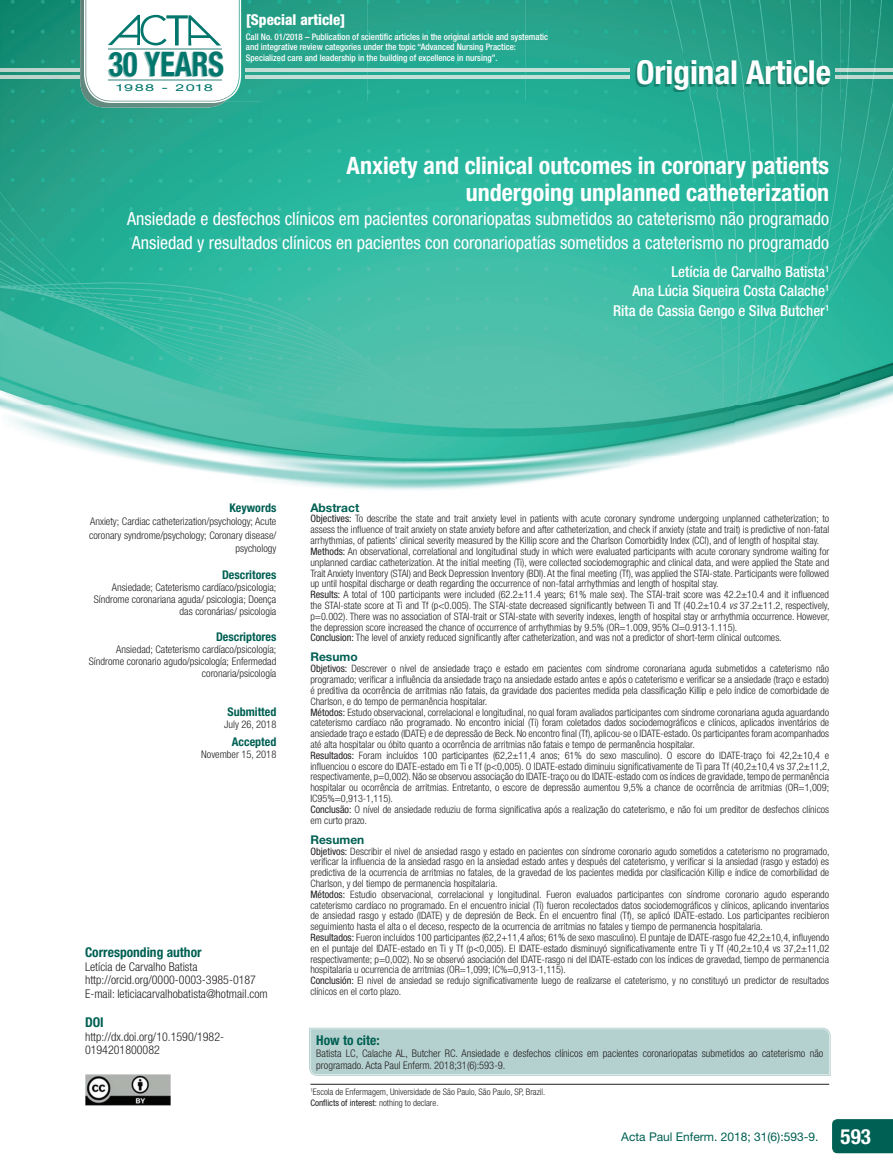
<style>
.page{position:relative;width:893px;height:1170px;background:#fff}
.page>*{position:absolute;margin:0;border:0;box-sizing:border-box;transform-origin:0 0}
.t1{font:700 condensed 33.9px "Helvetica Neue LT Std";color:#00766c;scale:.89 1}
.t2{font:700 condensed 33px "Helvetica Neue LT Std";color:#fff}
.t3{font:700 condensed 24px/27px "Helvetica Neue LT Std";color:#fff;text-align:right}
.t4{font:700 condensed 21px "Helvetica Neue LT Std";color:#fff}
.t5{font:condensed 18px/24px "Helvetica Neue LT Std";color:#fff}
.t6{font:500 condensed 15px/19.5px "Helvetica Neue LT Std";color:#fff;text-align:right}
.t7{font:800 condensed 15px "Helvetica Neue LT Std";color:#fff}
.t8{font:700 condensed 13.5px "Helvetica Neue LT Std";color:#006053}
.t9{font:300 condensed 12px/13.5px "Helvetica Neue LT Std";color:#231f20}
.t10{font:700 condensed 12px "Helvetica Neue LT Std";color:#006053}
.t11{font:12px "Helvetica Neue LT Std";color:#006053}
.t12{font:700 12px "Helvetica Neue LT Std";color:#006053}
.t13{font:300 condensed 10.5px/12px "Helvetica Neue LT Std";color:#231f20;text-align:right}
.t14{font:300 condensed 10.2px/10.8px "Helvetica Neue LT Std";color:#231f20}
.t15{font:expanded 9.6px "Helvetica Neue LT Std";letter-spacing:.1em;color:#00766c;scale:1.43 1}
.t16{font:500 condensed 9px/10.8px "Helvetica Neue LT Std";color:#fff}
.t17{font:300 condensed 9px/10.5px "Helvetica Neue LT Std";color:#231f20}
.s1{font-weight:400}
.s2{font-style:italic}
</style>
<div class="page">
<div style="left:832px;top:1119px;width:61px;height:34px;background:#006053"></div>
<img style="left:0;top:0;width:105px;height:304px">
<img style="left:241px;top:0;width:599px;height:101px">
<img style="left:840px;top:0;width:53px;height:416px">
<img style="left:105px;top:101px;width:630px;height:203px">
<img style="left:735px;top:101px;width:106px;height:342px">
<img style="left:0;top:304px;width:736px;height:186px">
<img style="left:0;top:75px;width:80px;height:4px">
<img style="left:0;top:68px;width:80px;height:4px">
<img style="left:835px;top:75px;width:58px;height:4px">
<img style="left:835px;top:68px;width:58px;height:4px">
<img style="left:80px;top:0;width:153px;height:107px">
<svg style="left:84px;top:0;width:157px;height:103px"></svg>
<hr style="left:108px;top:48px;width:114px;height:1px;background:#95bfbb">
<hr style="left:108px;top:79px;width:114px;height:2px;background:#95bfbb">
<hr style="left:310px;top:1083px;width:519px;height:1px;background:#231f20">
<img style="left:85px;top:1074px;width:86px;height:31px">
<svg style="left:309px;top:1027px;width:522px;height:49px;background:#b7d2d0"></svg>
<img style="left:635px;top:62px;width:193px;height:30px">
<hr style="left:246px;top:75px;width:383px;height:4px;background:#c3dfd7">
<hr style="left:246px;top:68px;width:383px;height:4px;background:#c3dfd7">
<h1 class="t1" style="left:109px;top:44px;width:131px">30 YEARS</h1>
<p class="t15" style="left:117px;top:82px;width:69px">1988 - 2018</p>
<h3 class="t7" style="left:246px;top:10px;width:101px">[Special article]</h3>
<p class="t16" style="left:246px;top:31px;width:304px">Call No. 01/2018 – Publication of scientific articles in the original article and systematic and integrative review categories under the topic “Advanced Nursing Practice:<br>Specialized care and leadership in the building of excellence in nursing”.</p>
<h2 class="t2" style="left:636px;top:52px;width:196px">Original Article</h2>
<h3 class="t3" style="left:347px;top:151px;width:484px">Anxiety and clinical outcomes in coronary patients undergoing unplanned catheterization</h3>
<h3 class="t5" style="left:127px;top:206px;width:703px">Ansiedade e desfechos clínicos em pacientes coronariopatas submetidos ao cateterismo não programado<br>Ansiedad y resultados clínicos en pacientes con coronariopatías sometidos a cateterismo no programado</h3>
<h3 class="t6" style="left:613px;top:261px;width:218px">Letícia de Carvalho Batista<sup>1<br></sup>Ana Lúcia Siqueira Costa Calache<sup>1<br></sup>Rita de Cassia Gengo e Silva Butcher<sup>1</sup></h3>
<p class="t10" style="left:230px;top:500px;width:48px">Keywords</p>
<p class="t13" style="left:89px;top:514px;width:189px;line-height:13.5px">Anxiety; Cardiac catheterization/psychology; Acute coronary syndrome/psychology; Coronary disease/ psychology</p>
<p class="t10" style="left:222px;top:567px;width:56px">Descritores</p>
<p class="t13" style="left:94px;top:581px;width:184px">Ansiedade; Cateterismo cardíaco/psicologia;<br>Síndrome coronariana aguda/ psicologia; Doença das coronárias/ psicologia</p>
<p class="t10" style="left:216px;top:629px;width:62px">Descriptores</p>
<p class="t13" style="left:89px;top:643px;width:189px">Ansiedad; Cateterismo cardíaco/psicología;<br>Síndrome coronario agudo/psicología; Enfermedad coronaria/psicología</p>
<p class="t10" style="left:228px;top:704px;width:50px">Submitted</p>
<p class="t13" style="left:224px;top:718px;width:54px">July 26, 2018</p>
<p class="t10" style="left:232px;top:734px;width:46px">Accepted</p>
<p class="t13" style="left:201px;top:748px;width:77px">November 15, 2018</p>
<h3 class="t8" style="left:85px;top:944px;width:118px">Corresponding author</h3>
<p class="t9" style="left:85px;top:959px;width:184px">Letícia de Carvalho Batista http://orcid.org/0000-0003-3985-0187<br>E-mail: leticiacarvalhobatista@hotmail.com</p>
<h3 class="t8" style="left:85px;top:1014px;width:20px">DOI</h3>
<p class="t9" style="left:85px;top:1029px;width:141px">http://dx.doi.org/10.1590/1982-<br>0194201800082</p>
<p class="t12" style="left:310px;top:500px;width:50px">Abstract</p>
<p class="t14" style="left:310px;top:513px;width:521px"><span class="s1">Objectives:</span> To desc ribe the state and trait anxiety level in patients with acute coronary syndrome undergoing unplanned catheterization; to assess the influence of trait anxiety on state anxiety before and after catheterization, and check if anxiety (state and trait) is predictive of non-fatal arrhythmias, of patients’ clinical severity measured by the Killip score and the Charlson Comorbidity Index (CCI), and of length of hospital stay.<br><span class="s1">Methods:</span> An observational, correlational and longitudinal study in which were evaluated participants with acute coronary syndrome waiting for unplanned cardiac catheterization. At the initial meeting (Ti), were collected sociodemographic and clinical data, and were applied the State and Trait Anxiety Inventory (STAI) and Beck Depression Inventory (BDI). At the final meeting (Tf), was applied the STAI-state. Participants were followed up until hospital discharge or death regarding the occurrence of non-fatal arrhythmias and length of hospital stay.<br><span class="s1">Results:</span> A total of 100 participants were included (62.2±11.4 years; 61% male sex). The STAI-trait score was 42.2±10.4 and it influenced the STAI-state score at Ti and Tf (p&lt;0.005). The STAI-state decreased significantly between Ti and Tf (40.2±10.4 <span class="s2">vs</span> 37.2±11.2, respectively, p=0.002). There was no association of STAI-trait or STAI-state with severity indexes, length of hospital stay or arrhythmia occurrence. However, the depression score increased the chance of occurrence of arrhythmias by 9.5% (OR=1.009, 95% CI=0.913-1.115).<br><span class="s1">Conclusion:</span> The level of anxiety reduced significantly after catheterization, and was not a predictor of short-term clinical outcomes.</p>
<p class="t12" style="left:310px;top:649px;width:49px">Resumo</p>
<p class="t14" style="left:310px;top:663px;width:521px"><span class="s1">Objetivos:</span> Descrever o nível de ansiedade traço e estado em pacientes com síndrome coronariana aguda submetidos a cateterismo não programado; verificar a influência da ansiedade traço na ansiedade estado antes e após o cateterismo e verificar se a ansiedade (traço e estado) é preditiva da ocorrência de arritmias não fatais, da gravidade dos pacientes medida pela classificação Killip e pelo índice de comorbidade de Charlson, e do tempo de permanência hospitalar.<br><span class="s1">Métodos:</span> Estudo observacional, correlacional e longitudinal, no qual foram avaliados participantes com síndrome coronariana aguda aguardando cateterismo cardíaco não programado. No encontro inicial (Ti) foram coletados dados sociodemográficos e clínicos, aplicados inventários de ansiedade traço e estado (IDATE) e de depressão de Beck. No encontro final (Tf), aplicou-se o IDATE-estado. Os participantes foram acompanhados até alta hospitalar ou óbito quanto a ocorrência de arritmias não fatais e tempo de permanência hospitalar.<br><span class="s1">Resultados:</span> Foram incluídos 100 participantes (62,2±11,4 anos; 61% do sexo masculino). O escore do IDATE-traço foi 42,2±10,4 e influenciou o escore do IDATE-estado em Ti e Tf (p&lt;0,005). O IDATE-estado diminuiu significativamente de Ti para Tf (40,2±10,4 vs 37,2±11,2, respectivamente, p=0,002). Não se observou associação do IDATE-traço ou do IDATE-estado com os índices de gravidade, tempo de permanência hospitalar ou ocorrência de arritmias. Entretanto, o escore de depressão aumentou 9,5% a chance de ocorrência de arritmias (OR=1,009; IC95%=0,913-1,115).<br><span class="s1">Conclusão:</span> O nível de ansiedade reduziu de forma significativa após a realização do cateterismo, e não foi um preditor de desfechos clínicos em curto prazo.</p>
<p class="t12" style="left:310px;top:832px;width:55px">Resumen</p>
<p class="t14" style="left:310px;top:845px;width:521px"><span class="s1">Objetivos:</span> Describir el nivel de ansiedad rasgo y estado en pacientes con síndrome coronario agudo sometidos a cateterismo no programado, verificar la influencia de la ansiedad rasgo en la ansiedad estado antes y después del cateterismo, y verificar si la ansiedad (rasgo y estado) es predictiva de la ocurrencia de arritmias no fatales, de la gravedad de los pacientes medida por clasificación Killip e índice de comorbilidad de Charlson, y del tiempo de permanencia hospitalaria.<br><span class="s1">Métodos:</span> Estudio observacional, correlacional y longitudinal. Fueron evaluados participantes con síndrome coronario agudo esperando cateterismo cardíaco no programado. En el encuentro inicial (Ti) fueron recolectados datos sociodemográficos y clínicos, aplicando inventarios de ansiedad rasgo y estado (IDATE) y de depresión de Beck. En el encuentro final (Tf), se aplicó IDATE-estado. Los participantes recibieron seguimiento hasta el alta o el deceso, respecto de la ocurrencia de arritmias no fatales y tiempo de permanencia hospitalaria.<br><span class="s1">Resultados:</span> Fueron incluidos 100 participantes (62,2+11,4 años; 61% de sexo masculino). El puntaje de IDATE-rasgo fue 42,2±10,4, influyendo en el puntaje del IDATE-estado en Ti y Tf (p&lt;0,005). El IDATE-estado disminuyó significativamente entre Ti y Tf (40,2±10,4 vs 37,2±11,02 respectivamente; p=0,002). No se observó asociación del IDATE-rasgo ni del IDATE-estado con los índices de gravedad, tiempo de permanencia hospitalaria u ocurrencia de arritmias (OR=1,099; IC%=0,913-1,115).<br><span class="s1">Conclusión:</span> El nivel de ansiedad se redujo significativamente luego de realizarse el cateterismo, y no constituyó un predictor de resultados clínicos en el corto plazo.</p>
<h3 class="t8" style="left:316px;top:1031px;width:65px">How to cite:</h3>
<p class="t13" style="left:316px;top:1046px;width:508px;text-align:left">Batista LC, Calache AL, Butcher RC. Ansiedade e desfechos clínicos em pacientes coronariopatas submetidos ao cateterismo não programado. Acta Paul Enferm. 2018;31(6):593-9.</p>
<p class="t17" style="left:310px;top:1086px;width:236px"><sup>1</sup>Escola de Enfermagem, Universidade de São Paulo, São Paulo, SP, Brazil.<br><span class="s1">Conflicts of interest:</span> nothing to declare.</p>
<p class="t11" style="left:621px;top:1129px;width:199px">Acta Paul Enferm. 2018; 31(6):593-9.</p>
<h3 class="t4" style="left:841px;top:1123px;width:32px">593</h3>
</div>
